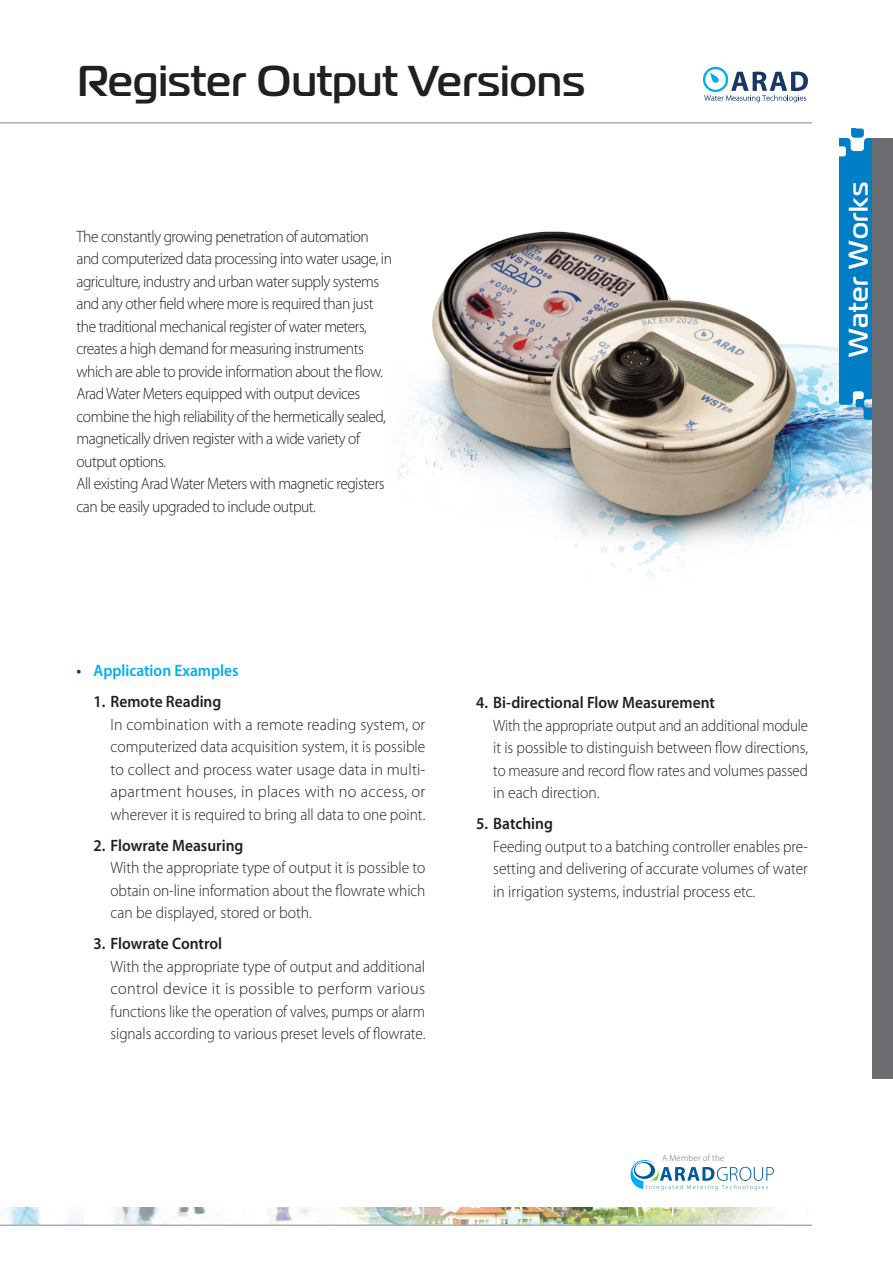
<style>
.page{position:relative;width:893px;height:1263px;background:#fff}
.page>*{position:absolute;margin:0;border:0;box-sizing:border-box;transform-origin:0 0}
.t1{font:500 43.05px "Magistral";letter-spacing:.01em;color:#231f20}
.t2{font:500 27px "Magistral";letter-spacing:.03em;color:#fff}
.t3{font:300 16.5px/22.5px "Myriad Pro";letter-spacing:-.03em;color:#231f20;text-align:justify;scale:.94 1}
.t4{font:300 16.5px/22.5px "Myriad Pro";letter-spacing:-.03em;color:#231f20;text-align:justify}
.t5{font:300 16.5px/22.5px "Myriad Pro";letter-spacing:-.03em;color:#231f20;text-align:justify;scale:.9 1}
.t6{font:300 16.5px/22.5px "Myriad Pro";letter-spacing:-.03em;color:#231f20;text-align:justify;scale:.92 1}
.t7{font:600 16.5px "Myriad Pro";color:#231f20;scale:.94 1}
.t8{font:600 16.5px "Myriad Pro";color:#00aeef;scale:.94 1}
.t9{font:300 9px "Myriad Pro";letter-spacing:.01em;color:#6c6d70}
.s1{color:#00447b}
</style>
<div class="page">
<img style="left:397px;top:416px;width:475px;height:79px">
<img style="left:413px;top:231px;width:252px;height:269px">
<img style="left:531px;top:286px;width:319px;height:291px">
<img style="left:9px;top:1208px;width:798px;height:16px">
<hr style="left:0;top:122px;width:812px;height:2px;background:#a8b1b7">
<div style="left:839px;top:129px;width:53px;height:262px;background:#007ec5"></div>
<div style="left:836px;top:146px;width:10px;height:10px;background:#fff;border-radius:2px"></div>
<svg style="left:839px;top:128px;width:33px;height:23px"></svg>
<div style="left:872px;top:97px;width:21px;height:264px;background:#fff"></div>
<svg style="left:839px;top:391px;width:33px;height:29px"></svg>
<div style="left:872px;top:138px;width:21px;height:941px;background:#6c6d70"></div>
<hr style="left:0;top:1224px;width:812px;height:2px;background:#a8b1b7">
<svg style="left:703px;top:67px;width:105px;height:35px"></svg>
<svg style="left:630px;top:1160px;width:144px;height:30px"></svg>
<h1 class="t1" style="left:78px;top:53px;width:509px">Register Output Versions</h1>
<p class="t3" style="left:77px;top:225px;width:337px;text-align:left">The constantly growing penetration of automation and computerized data processing into water usage, in agriculture, industry and urban water supply systems and any other field where more is required than just the traditional mechanical register of water meters, creates a high demand for measuring instruments which are able to provide information about the flow.<br>Arad Water Meters equipped with output devices combine the high reliability of the hermetically sealed, magnetically driven register with a wide variety of output options.<br>All existing Arad Water Meters with magnetic registers can be easily upgraded to include output.</p>
<h2 class="t2" style="left:841px;top:357px;width:176px;rotate:-90deg">Water Works</h2>
<p class="t8" style="left:77px;top:660px;width:174px"><span class="s1">•</span> Application Examples</p>
<p class="t7" style="left:94px;top:691px;width:138px">1. Remote Reading</p>
<p class="t4" style="left:111px;top:713px;width:316px">In combination with a remote reading system, or computerized data acquisition system, it is possible to collect and process water usage data in multi&shy;apartment houses, in places with no access, or wherever it is required to bring all data to one point.</p>
<p class="t7" style="left:94px;top:834px;width:161px">2. Flowrate Measuring</p>
<p class="t3" style="left:111px;top:856px;width:336px">With the appropriate type of output it is possible to obtain on-line information about the flowrate which can be displayed, stored or both.</p>
<p class="t7" style="left:94px;top:933px;width:138px">3. Flowrate Control</p>
<p class="t3" style="left:111px;top:955px;width:336px">With the appropriate type of output and additional control device it is possible to perform various functions like the operation of valves, pumps or alarm signals according to various preset levels of flowrate.</p>
<p class="t7" style="left:476px;top:692px;width:255px">4. Bi-directional Flow Measurement</p>
<p class="t5" style="left:493px;top:714px;width:351px">With the appropriate output and an additional module it is possible to distinguish between flow directions, to measure and record flow rates and volumes passed in each direction.</p>
<p class="t7" style="left:476px;top:813px;width:83px">5. Batching</p>
<p class="t6" style="left:493px;top:835px;width:344px">Feeding output to a batching controller enables pre&shy;setting and delivering of accurate volumes of water in irrigation systems, industrial process etc.</p>
<p class="t9" style="left:662px;top:1153px;width:64px">A Member of the</p>
</div>
